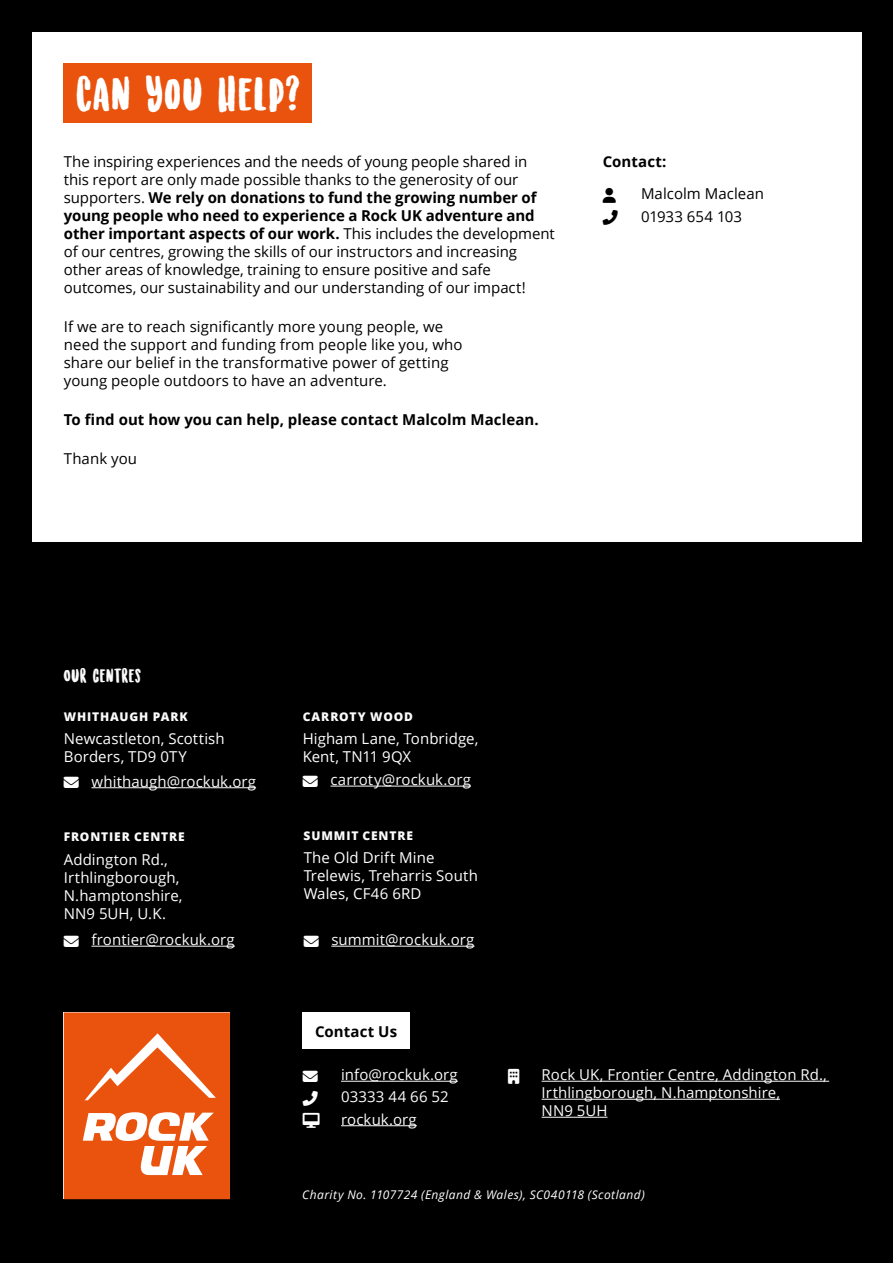
<style>
.page{position:relative;width:893px;height:1263px;background:#000}
.page>*{position:absolute;margin:0;border:0;box-sizing:border-box;transform-origin:0 0}
.t1{font:45px "Sunrise International";letter-spacing:.04em;color:#fff}
.t2{font:18px "Sunrise International Demo";letter-spacing:.05em;color:#fcfbfb}
.t3{font:15px/18px "Open Sans";color:#000}
.t4{font:15px/18px "Open Sans";letter-spacing:.005em;color:#fcfbfb}
.t5{font:15px/18px "Open Sans";letter-spacing:.005em;color:#fff}
.t6{font:700 15px "Open Sans";letter-spacing:.005em;color:#000}
.t7{font:15px "Font Awesome 6 Free Solid";color:#fff}
.t8{font:15px "Font Awesome 6 Free Solid";color:#000}
.t9{font:italic 12px "Open Sans";letter-spacing:.04em;color:#fff}
.t10{font:800 12px "Open Sans";letter-spacing:.07em;color:#fcfbfb}
.s1{font-weight:700}
</style>
<div class="page">
<div style="left:32px;top:32px;width:829px;height:509px;background:#fff"></div>
<svg style="left:64px;top:1012px;width:166px;height:187px;background:#ec6f35"></svg>
<hr style="left:542px;top:1081px;width:287px;height:1px;background:#fcfbfb">
<hr style="left:542px;top:1099px;width:238px;height:1px;background:#fcfbfb">
<hr style="left:542px;top:1117px;width:65px;height:1px;background:#fcfbfb">
<hr style="left:341px;top:1081px;width:117px;height:1px;background:#fcfbfb">
<hr style="left:341px;top:1125px;width:76px;height:1px;background:#fcfbfb">
<hr style="left:331px;top:946px;width:143px;height:1px;background:#fcfbfb">
<hr style="left:91px;top:787px;width:165px;height:1px;background:#fcfbfb">
<hr style="left:331px;top:786px;width:140px;height:1px;background:#fcfbfb">
<hr style="left:91px;top:946px;width:144px;height:1px;background:#fcfbfb">
<div style="left:302px;top:1012px;width:108px;height:37px;background:#fff"></div>
<div style="left:64px;top:64px;width:248px;height:59px;background:#e9530e"></div>
<h1 class="t1" style="left:77px;top:74px;width:224px">CAN YOU HELP?</h1>
<p class="t3" style="left:64px;top:152px;width:493px">The inspiring experiences and the needs of young people shared in this report are only made possible thanks to the generosity of our supporters. <span class="s1">We rely on donations to fund the growing number of young people who need to experience a Rock UK adventure and other important aspects of our work.</span> This includes the development of our centres, growing the skills of our instructors and increasing other areas of knowledge, training to ensure positive and safe outcomes, our sustainability and our understanding of our impact!</p>
<p class="t3" style="left:64px;top:317px;width:400px">If we are to reach significantly more young people, we need the support and funding from people like you, who share our belief in the transformative power of getting young people outdoors to have an adventure.</p>
<p class="t6" style="left:64px;top:409px;width:476px">To find out how you can help, please contact Malcolm Maclean.</p>
<p class="t3" style="left:64px;top:450px;width:75px">Thank you</p>
<p class="t6" style="left:603px;top:151px;width:65px">Contact:</p>
<p class="t8" style="left:603px;top:210px;width:17px">□■●▼</p>
<p class="t3" style="left:641px;top:182px;width:125px;line-height:22.2px">Malcolm Maclean<br>01933 654 103</p>
<p class="t2" style="left:64px;top:668px;width:79px">OUR CENTRES</p>
<p class="t10" style="left:64px;top:707px;width:126px">WHITHAUGH PARK</p>
<p class="t10" style="left:303px;top:707px;width:112px">CARROTY WOOD</p>
<p class="t5" style="left:64px;top:729px;width:162px">Newcastleton, Scottish<br>Borders, TD9 0TY</p>
<p class="t5" style="left:303px;top:729px;width:177px">H igham Lane, Tonbridge,<br>Kent, TN11 9QX</p>
<p class="t4" style="left:91px;top:772px;width:166px">whithaugh@rockuk.org</p>
<p class="t4" style="left:331px;top:770px;width:142px">carroty@rockuk.org</p>
<p class="t7" style="left:64px;top:775px;width:16px">■❖●□</p>
<p class="t7" style="left:303px;top:773px;width:16px">■❖●□</p>
<p class="t10" style="left:64px;top:828px;width:123px">FRONTIER CENTRE</p>
<p class="t10" style="left:304px;top:826px;width:111px">SUMMIT CENTRE</p>
<p class="t5" style="left:64px;top:850px;width:120px">Addington Rd.,<br>Irthlingborough,<br>N.hamptonshire,<br>NN9 5UH, U.K.</p>
<p class="t5" style="left:304px;top:848px;width:176px">The Old Drift Mine<br>Trelewis, Treharris South<br>Wales, CF46 6RD</p>
<p class="t7" style="left:64px;top:933px;width:16px">■❖●□</p>
<p class="t4" style="left:91px;top:930px;width:145px">frontier@rockuk.org</p>
<p class="t7" style="left:304px;top:933px;width:17px">■❖●□</p>
<p class="t4" style="left:331px;top:930px;width:145px">summit@rockuk.org</p>
<p class="t6" style="left:315px;top:1021px;width:84px">Contact Us</p>
<p class="t7" style="left:303px;top:1068px;width:16px">■❖●□</p>
<p class="t7" style="left:508px;top:1068px;width:13px">◆●■</p>
<p class="t7" style="left:303px;top:1091px;width:17px">□■●▼</p>
<p class="t7" style="left:303px;top:1113px;width:18px">▲▼□</p>
<p class="t4" style="left:341px;top:1063px;width:118px;line-height:22.2px">info@rockuk.org<br>03333 44 66 52 rockuk.org</p>
<p class="t4" style="left:542px;top:1065px;width:287px">Rock UK, Frontier Centre, Addington Rd.,<br>Irthlingborough, N.hamptonshire,<br>NN9 5UH</p>
<p class="t9" style="left:302px;top:1186px;width:344px">Charity No. 1107724 (England &amp; Wales), SC040118 (Scotland)</p>
</div>
